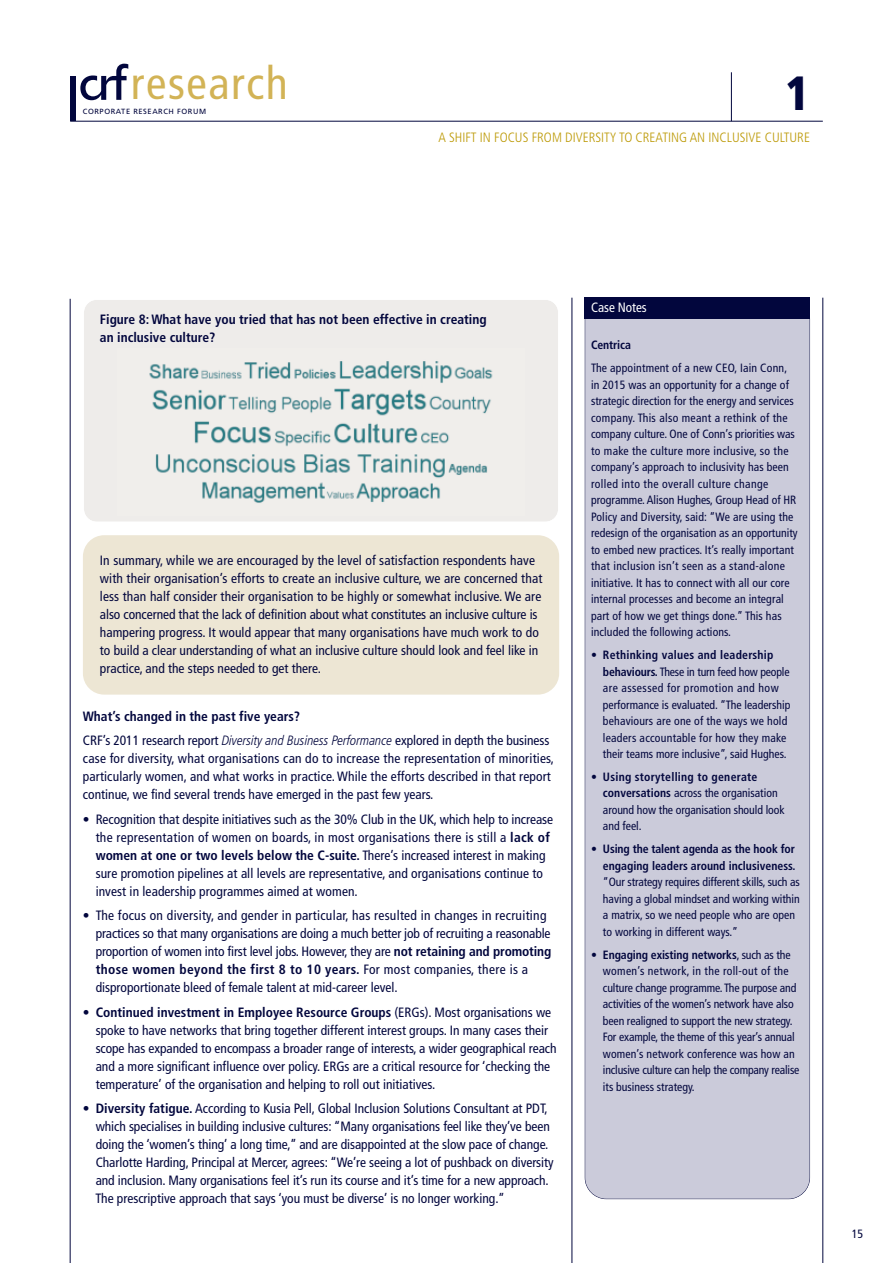
<style>
.page{position:relative;width:893px;height:1263px;background:#fff}
.page>*{position:absolute;margin:0;border:0;box-sizing:border-box;transform-origin:0 0}
.t1{font:900 condensed 48px "Frutiger";color:#02063d}
.t2{font:condensed 45.75px "Frutiger";letter-spacing:.035em;color:#d2b356}
.t3{font:condensed 13.5px/18px "Frutiger";color:#02063d}
.t4{font:700 condensed 13.5px/18px "Frutiger";color:#02063d}
.t5{font:300 condensed 13.5px "Frutiger";color:#bc9905}
.t6{font:condensed 13.5px "Frutiger";letter-spacing:-.005em;color:#fff}
.t7{font:condensed 12px/16.5px "Frutiger";letter-spacing:.005em;color:#02063d}
.t8{font:700 condensed 12px/16.5px "Frutiger";letter-spacing:-.01em;color:#02063d;text-align:right}
.t9{font:7.5px "Frutiger";letter-spacing:.075em;color:#02063d}
.s1{font-weight:700}
.s2{font-family:"Frutiger LT Pro";font-weight:300;font-style:italic}
.s3{font-weight:400}
</style>
<div class="page">
<hr style="left:731px;top:72px;width:1px;height:49px;background:#02063d">
<hr style="left:70px;top:121px;width:753px;height:1px;background:#02063d">
<hr style="left:822px;top:298px;width:1px;height:965px;background:#02063d">
<hr style="left:70px;top:299px;width:1px;height:964px;background:#02063d">
<div style="left:70px;top:77px;width:6px;height:44px;background:#02063d"></div>
<svg style="left:80px;top:64px;width:48px;height:36px"></svg>
<hr style="left:572px;top:298px;width:1px;height:965px;background:#02063d">
<div style="left:84px;top:300px;width:474px;height:222px;background:#eeecea"></div>
<img style="left:117px;top:348px;width:408px;height:167px">
<div style="left:83px;top:535px;width:476px;height:160px;background:#ede6d4;border-radius:21px"></div>
<div style="left:585px;top:298px;width:225px;height:901px;background:#cbcbda;border-radius:21px"></div>
<div style="left:585px;top:298px;width:225px;height:21px;background:#02063d"></div>
<h2 class="t2" style="left:131px;top:65px;width:158px">research</h2>
<p class="t9" style="left:83px;top:108px;width:125px">CORPORATE RESEARCH FORUM</p>
<h1 class="t1" style="left:785px;top:74px;width:26px">1</h1>
<p class="t5" style="left:438px;top:132px;width:373px">A SHIFT IN FOCUS FROM DIVERSITY TO CREATING AN INCLUSIVE CULTURE</p>
<p class="t4" style="left:100px;top:311px;width:388px">Figure 8: What have you tried that has not been effective in creating an inclusive culture?</p>
<p class="t3" style="left:100px;top:553px;width:444px">In summary, while we are encouraged by the level of satisfaction respondents have with their organisation’s efforts to create an inclusive culture, we are concerned that less than half consider their organisation to be highly or somewhat inclusive. We are also concerned that the lack of definition about what constitutes an inclusive culture is hampering progress. It would appear that many organisations have much work to do to build a clear understanding of what an inclusive culture should look and feel like in practice, and the steps needed to get there.</p>
<p class="t3" style="left:83px;top:705px;width:468px;line-height:24.5px"><span class="s1">What’s changed in the past five years?<br></span>CRF’s 2011 research report <span class="s2">Diversity and Business Performance</span> explored in depth the business</p>
<p class="t3" style="left:83px;top:751px;width:473px">case for diversity, what organisations can do to increase the representation of minorities, particularly women, and what works in practice. While the efforts described in that report continue, we find several trends have emerged in the past few years.</p>
<p class="t3" style="left:96px;top:811px;width:459px;text-indent:-13px">• Recognition that despite initiatives such as the 30% Club in the UK, which help to increase the representation of women on boards, in most organisations there is still a <span class="s1">lack of women at one or two levels below the C-suite.</span> There’s increased interest in making sure promotion pipelines at all levels are representative, and organisations continue to invest in leadership programmes aimed at women.</p>
<p class="t3" style="left:96px;top:908px;width:457px;text-indent:-13px">• The focus on diversity, and gender in particular, has resulted in changes in recruiting practices so that many organisations are doing a much better job of recruiting a reasonable proportion of women into first level jobs. However, they are <span class="s1">not retaining and promoting those women beyond the first 8 to 10 years.</span> For most companies, there is a disproportionate bleed of female talent at mid-career level.</p>
<p class="t3" style="left:96px;top:1004px;width:462px;text-indent:-13px">• <span class="s1">Continued investment in Employee Resource Groups</span> (ERGs). Most organisations we spoke to have networks that bring together different interest groups. In many cases their scope has expanded to encompass a broader range of interests, a wider geographical reach and a more significant influence over policy. ERGs are a critical resource for ‘checking the temperature’ of the organisation and helping to roll out initiatives.</p>
<p class="t3" style="left:96px;top:1100px;width:459px;text-indent:-13px">• <span class="s1">Diversity fatigue.</span> According to Kusia Pell, Global Inclusion Solutions Consultant at PDT, which specialises in building inclusive cultures: “Many organisations feel like they’ve been doing the ‘women’s thing’ a long time,” and are disappointed at the slow pace of change.<br>Charlotte Harding, Principal at Mercer, agrees: “We’re seeing a lot of pushback on diversity and inclusion. Many organisations feel it’s run its course and it’s time for a new approach.<br>The prescriptive approach that says ‘you must be diverse’ is no longer working.”</p>
<p class="t6" style="left:591px;top:302px;width:57px">Case Notes</p>
<p class="t8" style="left:591px;top:338px;width:41px">Centrica</p>
<p class="t7" style="left:591px;top:361px;width:208px">The appointment of a new CEO, Iain Conn, in 2015 was an opportunity for a change of strategic direction for the energy and services company. This also meant a rethink of the company culture. One of Conn’s priorities was to make the culture more inclusive, so the company’s approach to inclusivity has been rolled into the overall culture change programme. Alison Hughes, Group Head of HR Policy and Diversity, said: “We are using the redesign of the organisation as an opportunity to embed new practices. It’s really important that inclusion isn’t seen as a stand-alone initiative. It has to connect with all our core internal processes and become an integral part of how we get things done.” This has included the following actions.</p>
<p class="t7" style="left:603px;top:647px;width:189px;text-indent:-12px">• <span class="s1">Rethinking values and leadership behaviours.</span> These in turn feed how people are assessed for promotion and how performance is evaluated. “The leadership behaviours are one of the ways we hold leaders accountable for how they make their teams more inclusive”, said Hughes.</p>
<p class="t7" style="left:603px;top:769px;width:183px;text-indent:-12px">• <span class="s1">Using storytelling to generate conversations</span> across the organisation around how the organisation should look and feel.</p>
<p class="t8" style="left:591px;top:842px;width:206px"><span class="s3">•</span> Using the talent agenda as the hook for engaging leaders around inclusiveness.</p>
<p class="t7" style="left:603px;top:875px;width:198px">“Our strategy requires different skills, such as having a global mindset and working within a matrix, so we need people who are open to working in different ways.”</p>
<p class="t7" style="left:603px;top:947px;width:198px;text-indent:-12px"><span class="s1">• Engaging existing networks</span>, such as the women’s network, in the roll-out of the culture change programme. The purpose and activities of the women’s network have also been realigned to support the new strategy.<br>For example, the theme of this year’s annual women’s network conference was how an inclusive culture can help the company realise its business strategy.</p>
<p class="t7" style="left:852px;top:1226px;width:13px">15</p>
</div>
